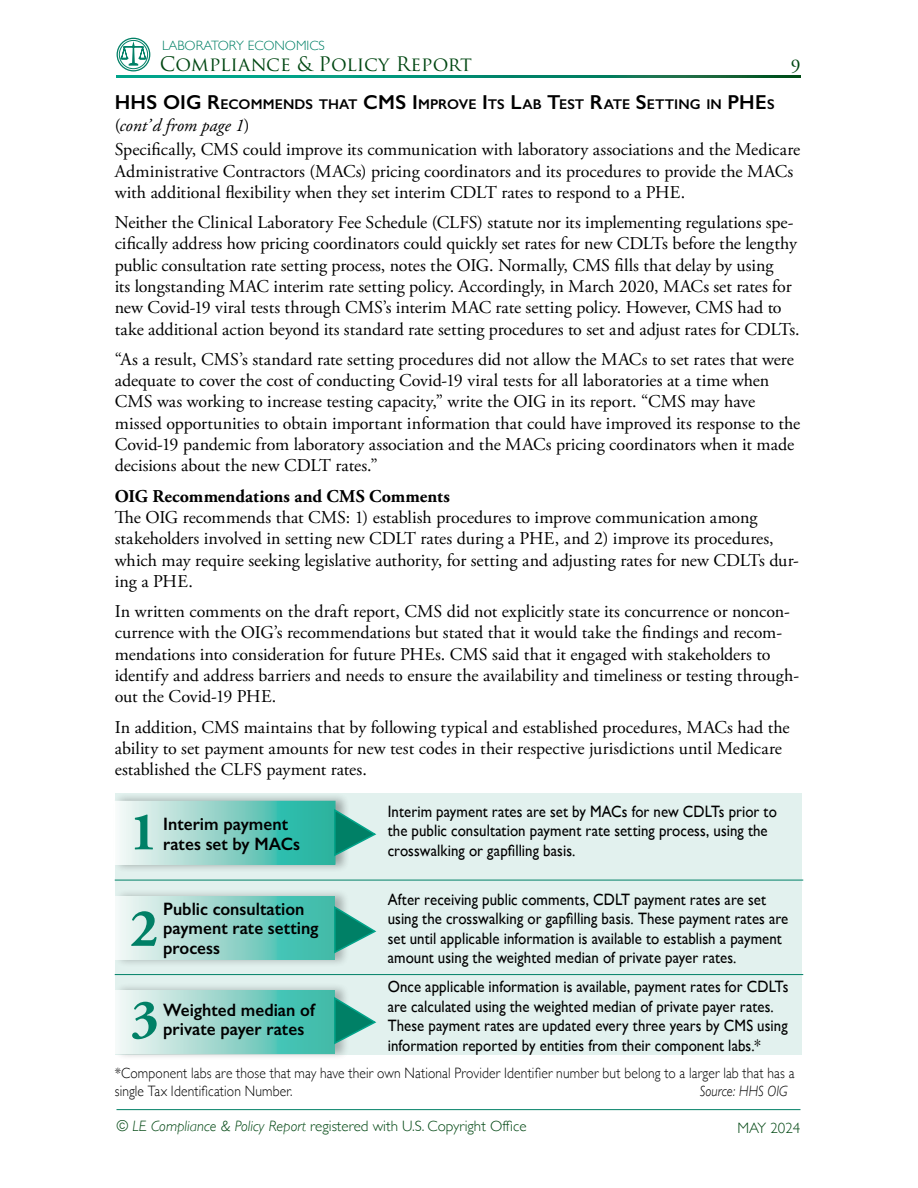
<style>
.page{position:relative;width:918px;height:1188px;background:#fff}
.page>*{position:absolute;margin:0;border:0;box-sizing:border-box;transform-origin:0 0}
.t1{font:700 54px/96.4px "Adobe Garamond Pro";color:#008066}
.t2{font:600 20.25px "Gill Sans";color:#000}
.t3{font:19.5px "Trajan Pro";color:#004712}
.t4{font:19.5px "Adobe Garamond Pro";color:#004712}
.t5{font:18px/21.3px "Adobe Garamond Pro";color:#000}
.t6{font:600 18px/19.5px "Gill Sans";color:#000;scale:.95 1}
.t7{font:700 18px "Adobe Garamond Pro";letter-spacing:.005em;color:#000}
.t8{font:16.5px/19.5px "Gill Sans";letter-spacing:.005em;color:#000;scale:.9 1}
.t9{font:300 15px/18px "Gill Sans";letter-spacing:.01em;color:#000;scale:.9 1}
.t10{font:300 15px "Gill Sans";color:#004712}
.t11{font:italic 300 15px "Gill Sans";letter-spacing:.01em;color:#000;scale:.9 1}
.t12{font:600 14.1px "Gill Sans";letter-spacing:.01em;color:#000}
.t13{font:300 13.5px "Gill Sans";color:#008066}
.s1{font-size:20.25px}
.s2{font-style:italic}
</style>
<div class="page">
<hr style="left:116px;top:1109px;width:684px;height:1px;background:#008066">
<svg style="left:116px;top:76px;width:684px;height:1px"></svg>
<svg style="left:121px;top:43px;width:25px;height:22px"></svg>
<div style="left:119px;top:40px;width:29px;height:29px;border:1px solid #008066;border-radius:50%"></div>
<div style="left:117px;top:38px;width:33px;height:33px;border:1px solid #008066;border-radius:50%"></div>
<div style="left:116px;top:793px;width:686px;height:261px;background:#e2f1ee"></div>
<div style="left:112px;top:793px;width:239px;height:80px;background:#000;opacity:.4"></div>
<svg style="left:117px;top:804px;width:216px;height:58px"></svg>
<div style="left:114px;top:801px;width:222px;height:64px;border:2px solid #fff"></div>
<div style="left:113px;top:888px;width:237px;height:79px;background:#000;opacity:.4"></div>
<svg style="left:115px;top:897px;width:220px;height:62px"></svg>
<div style="left:113px;top:982px;width:237px;height:79px;background:#000;opacity:.4"></div>
<svg style="left:115px;top:991px;width:220px;height:62px"></svg>
<svg style="left:333px;top:808px;width:44px;height:50px"></svg>
<svg style="left:333px;top:905px;width:44px;height:50px"></svg>
<svg style="left:333px;top:996px;width:44px;height:50px"></svg>
<hr style="left:115px;top:880px;width:688px;height:1px;background:#008066">
<hr style="left:115px;top:974px;width:688px;height:1px;background:#008066">
<p class="t13" style="left:162px;top:35px;width:164px">LABORATORY ECONOMICS</p>
<p class="t3" style="left:160px;top:51px;width:314px">Compliance &amp; Policy Report</p>
<p class="t2" style="left:115px;top:90px;width:62px">HHS OIG</p>
<p class="t12" style="left:207px;top:96px;width:123px"><span class="s1">R</span>ECOMMENDS THAT</p>
<p class="t2" style="left:363px;top:90px;width:15px">CMS</p>
<p class="t12" style="left:412px;top:96px;width:364px"><span class="s1">I</span> MPROVE <span class="s1">I</span>TS <span class="s1">L</span>AB <span class="s1">T</span>EST <span class="s1">R</span>ATE <span class="s1">S</span>ETTING IN <span class="s1">PHE</span>S</p>
<p class="t5" style="left:115px;top:113px;width:687px;line-height:24.8px">(<span class="s2">cont’d from page 1</span>)<br>Specifically, CMS could improve its communication with laboratory associations and the Medicare</p>
<p class="t5" style="left:115px;top:161px;width:680px">Administrative Contractors (MACs) pricing coordinators and its procedures to provide the MACs with additional flexibility when they set interim CDLT rates to respond to a PHE.</p>
<p class="t5" style="left:115px;top:212px;width:687px">Neither the Clinical Laboratory Fee Schedule (CLFS) statute nor its implementing regulations spe&shy;cifically address how pricing coordinators could quickly set rates for new CDLTs before the lengthy public consultation rate setting process, notes the OIG. Normally, CMS fills that delay by using<br>its longstanding MAC interim rate setting policy. Accordingly, in March 2020, MACs set rates for new Covid-19 viral tests through CMS’s interim MAC rate setting policy. However, CMS had to take additional action beyond its standard rate setting procedures to set and adjust rates for CDLTs.</p>
<p class="t5" style="left:115px;top:349px;width:687px">“As a result, CMS’s standard rate setting procedures did not allow the MACs to set rates that were adequate to cover the cost of conducting Covid-19 viral tests for all laboratories at a time when CMS was working to increase testing capacity,” write the OIG in its report. “CMS may have missed opportunities to obtain important information that could have improved its response to the Covid-19 pandemic from laboratory association and the MACs pricing coordinators when it made decisions about the new CDLT rates.”</p>
<p class="t7" style="left:115px;top:485px;width:337px">OIG Recommendations and CMS Comments</p>
<p class="t5" style="left:115px;top:507px;width:686px">The OIG recommends that CMS: 1) establish procedures to improve communication among stakeholders involved in setting new CDLT rates during a PHE, and 2) improve its procedures, which may require seeking legislative authority, for setting and adjusting rates for new CDLTs dur&shy;ing a PHE.</p>
<p class="t5" style="left:115px;top:601px;width:686px">In written comments on the draft report, CMS did not explicitly state its concurrence or noncon&shy;currence with the OIG’s recommendations but stated that it would take the findings and recom&shy;mendations into consideration for future PHEs. CMS said that it engaged with stakeholders to identify and address barriers and needs to ensure the availability and timeliness or testing through&shy;out the Covid-19 PHE.</p>
<p class="t5" style="left:115px;top:717px;width:676px">In addition, CMS maintains that by following typical and established procedures, MACs had the ability to set payment amounts for new test codes in their respective jurisdictions until Medicare established the CLFS payment rates.</p>
<p class="t4" style="left:791px;top:54px;width:11px">9</p>
<p class="t8" style="left:388px;top:801px;width:434px">Interim payment rates are set by MACs for new CDLTs prior to the public consultation payment rate setting process, using the crosswalking or gapfilling basis.</p>
<h1 class="t1" style="left:130px;top:785px;width:30px">1<br>2</h1>
<p class="t6" style="left:163px;top:814px;width:146px">Interim payment rates set by MACs</p>
<p class="t6" style="left:163px;top:899px;width:165px">Public consultation payment rate setting process</p>
<p class="t8" style="left:388px;top:889px;width:447px">After receiving public comments, CDLT payment rates are set using the crosswalking or gapfilling basis. These payment rates are set until applicable information is available to establish a payment amount using the weighted median of private payer rates.</p>
<p class="t6" style="left:163px;top:1000px;width:161px">Weighted median of private payer rates</p>
<p class="t8" style="left:388px;top:977px;width:447px">Once applicable information is available, payment rates for CDLTs are calculated using the weighted median of private payer rates.<br>These payment rates are updated every three years by CMS using information reported by entities from their component labs.*</p>
<h1 class="t1" style="left:131px;top:972px;width:30px">3</h1>
<p class="t9" style="left:115px;top:1064px;width:757px">*Component labs are those that may have their own National Provider Identifier number but belong to a larger lab that has a single Tax Identification Number.</p>
<p class="t11" style="left:700px;top:1083px;width:99px">Source: HHS OIG</p>
<p class="t10" style="left:116px;top:1114px;width:412px">© <span class="s2">LE Compliance &amp; Policy Report</span> registered with U.S. Copyright Office</p>
<p class="t10" style="left:737px;top:1116px;width:65px">MAY 2024</p>
</div>
